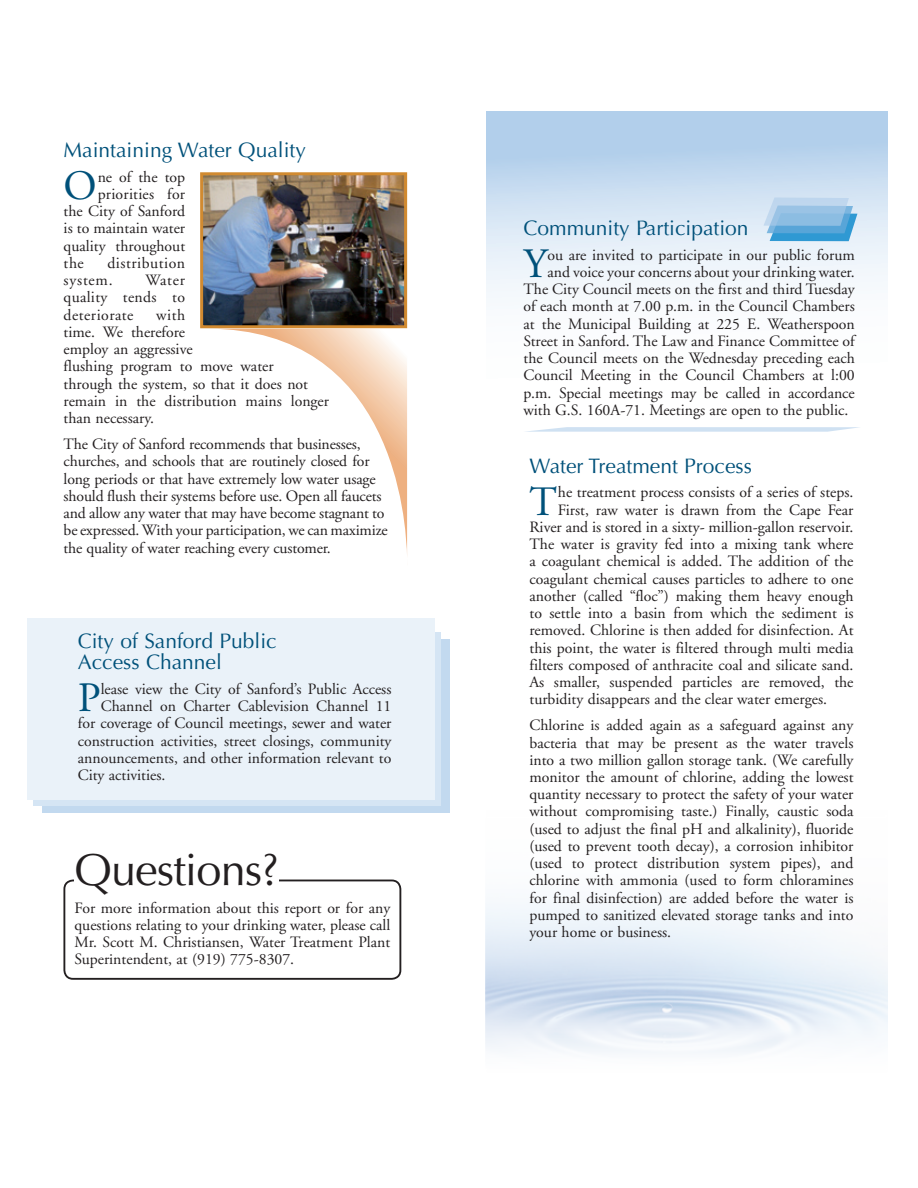
<style>
.page{position:relative;width:918px;height:1188px;background:#fff}
.page>*{position:absolute;margin:0;border:0;box-sizing:border-box;transform-origin:0 0}
.t1{font:45px "Optima";letter-spacing:-.02em;color:#231f20}
.t2{font:41.7px "Adobe Garamond";color:#00517a}
.t3{font:21px/21px "Optima";color:#00517a}
.t4{font:15.75px/17.2px "Adobe Garamond";color:#231f20;text-align:justify}
.t5{font:15.75px/17.2px "Adobe Garamond Pro";letter-spacing:-.01em;color:#231f20;text-align:justify}
.t6{font:15.75px/17.2px "Adobe Garamond";letter-spacing:.035em;color:#231f20}
</style>
<div class="page">
<div style="left:43px;top:640px;width:407px;height:173px;background:#c2d9ef"></div>
<div style="left:34px;top:633px;width:407px;height:173px;background:#d5e5f4"></div>
<div style="left:28px;top:618px;width:407px;height:181px;background:#eaf2f9"></div>
<div style="left:63px;top:880px;width:338px;height:100px;border:2px solid #231f20;border-radius:9px"></div>
<div style="left:74px;top:850px;width:205px;height:35px;background:#fff"></div>
<img style="left:204px;top:176px;width:199px;height:148px">
<div style="left:200px;top:172px;width:207px;height:156px;border:3px solid #d18a30"></div>
<svg style="left:221px;top:329px;width:186px;height:223px"></svg>
<svg style="left:486px;top:111px;width:402px;height:187px"></svg>
<svg style="left:764px;top:197px;width:93px;height:44px;background:#88bde2"></svg>
<svg style="left:526px;top:427px;width:333px;height:5px;background:#d8e6f4"></svg>
<h3 class="t3" style="left:64px;top:140px;width:244px">Maintaining Water Quality</h3>
<h2 class="t2" style="left:64px;top:164px;width:35px">O</h2>
<p class="t4" style="left:98px;top:169px;width:89px">ne of the top</p>
<p class="t4" style="left:98px;top:186px;width:89px">priorities for</p>
<p class="t4" style="left:64px;top:203px;width:123px">the City of Sanford</p>
<p class="t4" style="left:64px;top:220px;width:123px">is to maintain water</p>
<p class="t4" style="left:64px;top:238px;width:123px">quality throughout</p>
<p class="t4" style="left:64px;top:255px;width:22px">the</p>
<p class="t6" style="left:64px;top:255px;width:123px;text-indent:44px">distribution system.</p>
<p class="t4" style="left:64px;top:272px;width:123px;text-indent:82px">Water quality tends to deteriorate</p>
<p class="t4" style="left:64px;top:307px;width:267px;text-align:left;text-indent:93px">with<br>time. We therefore<br>employ an aggressive<br>flushing program to move water<br>through the system, so that it does not remain in the distribution mains longer than necessary.</p>
<p class="t5" style="left:64px;top:436px;width:325px;text-align:left">The City of Sanford recommends that businesses, churches, and schools that are routinely closed for long periods or that have extremely low water usage should flush their systems before use. Open all faucets and allow any water that may have become stagnant to be expressed. With your participation, we can maximize the quality of water reaching every customer.</p>
<h3 class="t3" style="left:78px;top:631px;width:201px">City of Sanford Public<br>Access Channel</h3>
<h2 class="t2" style="left:78px;top:676px;width:24px">P</h2>
<p class="t4" style="left:101px;top:681px;width:292px">lease view the City of Sanford’s Public Access</p>
<p class="t4" style="left:101px;top:698px;width:292px">Channel on Charter Cablevision Channel 11</p>
<p class="t4" style="left:78px;top:715px;width:315px">for coverage of Council meetings, sewer and water</p>
<p class="t4" style="left:78px;top:732px;width:315px">construction activities, street closings, community</p>
<p class="t4" style="left:78px;top:750px;width:315px">announcements, and other information relevant to</p>
<p class="t4" style="left:78px;top:767px;width:89px">City activities.</p>
<h1 class="t1" style="left:74px;top:844px;width:206px">Questions?</h1>
<p class="t5" style="left:74px;top:900px;width:317px">For more information about this report or for any questions relating to your drinking water, please call Mr. Scott M. Christiansen, Water Treatment Plant Superintendent, at (919) 775-8307.</p>
<h3 class="t3" style="left:524px;top:218px;width:227px">Community Participation</h3>
<h2 class="t2" style="left:524px;top:241px;width:25px">Y</h2>
<p class="t4" style="left:547px;top:246px;width:309px">ou are invited to participate in our public forum</p>
<p class="t4" style="left:547px;top:264px;width:309px">and voice your concerns about your drinking water.</p>
<p class="t4" style="left:524px;top:281px;width:333px">The City Council meets on the first and third Tuesday</p>
<p class="t4" style="left:524px;top:298px;width:333px">of each month at 7.00 p.m. in the Council Chambers</p>
<p class="t4" style="left:524px;top:315px;width:333px">at the Municipal Building at 225 E. Weatherspoon</p>
<p class="t4" style="left:524px;top:333px;width:333px">Street in Sanford. The Law and Finance Committee of</p>
<p class="t4" style="left:524px;top:350px;width:333px">the Council meets on the Wednesday preceding each</p>
<p class="t4" style="left:524px;top:367px;width:333px">Council Meeting in the Council Chambers at l:00</p>
<p class="t4" style="left:524px;top:384px;width:333px">p.m. Special meetings may be called in accordance</p>
<p class="t4" style="left:524px;top:402px;width:326px">with G.S. 160A-71. Meetings are open to the public.</p>
<h3 class="t3" style="left:530px;top:455px;width:224px">Water Treatment Process</h3>
<h2 class="t2" style="left:530px;top:479px;width:29px">T</h2>
<p class="t4" style="left:558px;top:484px;width:297px">he treatment process consists of a series of steps.</p>
<p class="t4" style="left:558px;top:501px;width:297px">First, raw water is drawn from the Cape Fear</p>
<p class="t4" style="left:530px;top:519px;width:325px">River and is stored in a sixty- million-gallon reservoir.</p>
<p class="t4" style="left:530px;top:536px;width:325px">The water is gravity fed into a mixing tank where</p>
<p class="t4" style="left:530px;top:553px;width:325px">a coagulant chemical is added. The addition of the</p>
<p class="t4" style="left:530px;top:570px;width:325px">coagulant chemical causes particles to adhere to one</p>
<p class="t4" style="left:530px;top:588px;width:325px">another (called “floc”) making them heavy enough</p>
<p class="t4" style="left:530px;top:605px;width:326px">to settle into a basin from which the sediment is</p>
<p class="t4" style="left:530px;top:622px;width:326px">removed. Chlorine is then added for disinfection. At</p>
<p class="t4" style="left:530px;top:639px;width:326px">this point, the water is filtered through multi media</p>
<p class="t4" style="left:530px;top:657px;width:325px">filters composed of anthracite coal and silicate sand.</p>
<p class="t4" style="left:530px;top:674px;width:326px">As smaller, suspended particles are removed, the</p>
<p class="t4" style="left:530px;top:691px;width:299px">turbidity disappears and the clear water emerges.</p>
<p class="t5" style="left:530px;top:717px;width:326px">Chlorine is added again as a safeguard against any bacteria that may be present as the water travels into a two million gallon storage tank. (We carefully monitor the amount of chlorine, adding the lowest quantity necessary to protect the safety of your water without compromising taste.) Finally, caustic soda (used to adjust the final pH and alkalinity), fluoride (used to prevent tooth decay), a corrosion inhibitor (used to protect distribution system pipes), and chlorine with ammonia (used to form chloramines for final disinfection) are added before the water is pumped to sanitized elevated storage tanks and into your home or business.</p>
</div>
